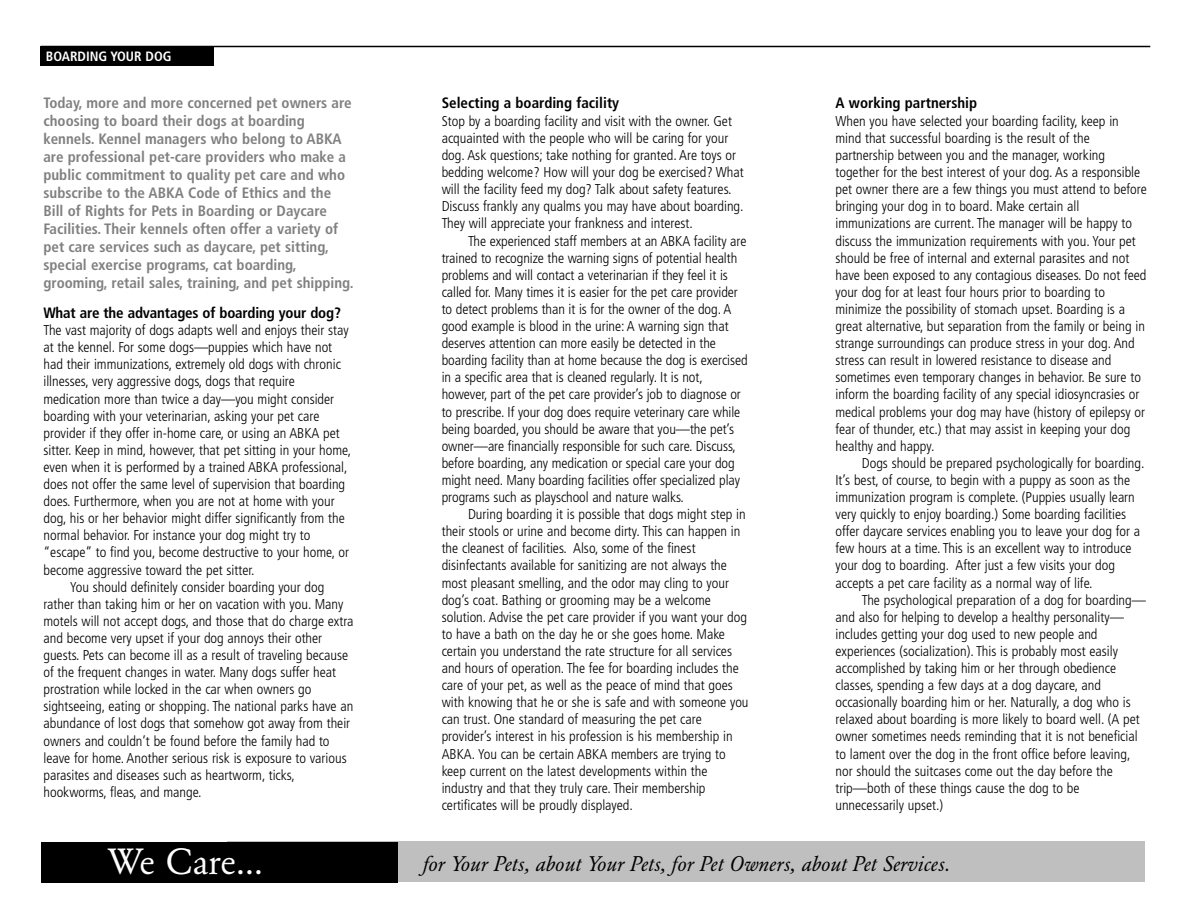
<style>
.page{position:relative;width:1188px;height:918px;background:#fff}
.page>*{position:absolute;margin:0;border:0;box-sizing:border-box;transform-origin:0 0}
.t1{font:36px "Garamond BE";color:#fff}
.t2{font:italic 21px "Garamond BE";letter-spacing:.01em;color:#000}
.t3{font:700 condensed 15px/18px "Frutiger";color:#808080}
.t4{font:700 condensed 15px "Frutiger";color:#000}
.t5{font:300 condensed 14.25px/17.1px "Frutiger";color:#000}
.t6{font:700 condensed 13.5px "Frutiger";color:#fff}
</style>
<div class="page">
<div style="left:227px;top:842px;width:918px;height:40px;background:#bfbfbf"></div>
<div style="left:41px;top:842px;width:356px;height:40px;background:#000"></div>
<hr style="left:41px;top:46px;width:1109px;height:1px;background:#000">
<div style="left:40px;top:46px;width:174px;height:19px;background:#000"></div>
<p class="t6" style="left:46px;top:51px;width:127px">BOARDING YOUR DOG</p>
<p class="t3" style="left:43px;top:95px;width:312px">Today, more and more concerned pet owners are choosing to board their dogs at boarding kennels. Kennel managers who belong to ABKA are professional pet-care providers who make a public commitment to quality pet care and who subscribe to the ABKA Code of Ethics and the Bill of Rights for Pets in Boarding or Daycare Facilities. Their kennels often offer a variety of pet care services such as daycare, pet sitting, special exercise programs, cat boarding, grooming, retail sales, training, and pet shipping.</p>
<p class="t4" style="left:43px;top:306px;width:299px">What are the advantages of boarding your dog?</p>
<p class="t5" style="left:43px;top:323px;width:307px">The vast majority of dogs adapts well and enjoys their stay</p>
<p class="t5" style="left:43px;top:340px;width:290px">at the kennel. For some dogs—puppies which have not</p>
<p class="t5" style="left:43px;top:357px;width:299px">had their immunizations, extremely old dogs with chronic</p>
<p class="t5" style="left:43px;top:374px;width:253px">illnesses, very aggressive dogs, dogs that require</p>
<p class="t5" style="left:43px;top:391px;width:292px">medication more than twice a day—you might consider</p>
<p class="t5" style="left:43px;top:408px;width:278px">boarding with your veterinarian, asking your pet care</p>
<p class="t5" style="left:43px;top:425px;width:298px">provider if they offer in-home care, or using an ABKA pet</p>
<p class="t5" style="left:43px;top:443px;width:309px">sitter. Keep in mind, however, that pet sitting in your home,</p>
<p class="t5" style="left:43px;top:460px;width:306px">even when it is performed by a trained ABKA professional,</p>
<p class="t5" style="left:43px;top:477px;width:303px">does not offer the same level of supervision that boarding</p>
<p class="t5" style="left:43px;top:494px;width:293px">does. Furthermore, when you are not at home with your</p>
<p class="t5" style="left:43px;top:511px;width:303px">dog, his or her behavior might differ significantly from the</p>
<p class="t5" style="left:43px;top:528px;width:268px">normal behavior. For instance your dog might try to</p>
<p class="t5" style="left:43px;top:545px;width:307px">“escape” to find you, become destructive to your home, or</p>
<p class="t5" style="left:43px;top:562px;width:213px">become aggressive toward the pet sitter.</p>
<p class="t5" style="left:70px;top:579px;width:256px">You should definitely consider boarding your dog</p>
<p class="t5" style="left:43px;top:596px;width:302px">rather than taking him or her on vacation with you. Many</p>
<p class="t5" style="left:43px;top:614px;width:312px">motels will not accept dogs, and those that do charge extra</p>
<p class="t5" style="left:43px;top:631px;width:280px">and become very upset if your dog annoys their other</p>
<p class="t5" style="left:43px;top:648px;width:306px">guests. Pets can become ill as a result of traveling because</p>
<p class="t5" style="left:43px;top:665px;width:294px">of the frequent changes in water. Many dogs suffer heat</p>
<p class="t5" style="left:43px;top:682px;width:269px">prostration while locked in the car when owners go</p>
<p class="t5" style="left:43px;top:699px;width:311px">sightseeing, eating or shopping. The national parks have an</p>
<p class="t5" style="left:43px;top:716px;width:308px">abundance of lost dogs that somehow got away from their</p>
<p class="t5" style="left:43px;top:733px;width:288px">owners and couldn’t be found before the family had to</p>
<p class="t5" style="left:43px;top:750px;width:305px">leave for home. Another serious risk is exposure to various</p>
<p class="t5" style="left:43px;top:767px;width:253px">parasites and diseases such as heartworm, ticks,</p>
<p class="t5" style="left:43px;top:785px;width:160px">hookworms, fleas, and mange.</p>
<p class="t4" style="left:442px;top:97px;width:179px">Selecting a boarding facility</p>
<p class="t5" style="left:442px;top:113px;width:304px">Stop by a boarding facility and visit with the owner. Get acquainted with the people who will be caring for your dog. Ask questions; take nothing for granted. Are toys or bedding welcome? How will your dog be exercised? What will the facility feed my dog? Talk about safety features.<br>Discuss frankly any qualms you may have about boarding.<br>They will appreciate your frankness and interest.</p>
<p class="t5" style="left:442px;top:233px;width:307px;text-indent:26px">The experienced staff members at an ABKA facility are trained to recognize the warning signs of potential health problems and will contact a veterinarian if they feel it is called for. Many times it is easier for the pet care provider to detect problems than it is for the owner of the dog. A good example is blood in the urine: A warning sign that deserves attention can more easily be detected in the boarding facility than at home because the dog is exercised in a specific area that is cleaned regularly. It is not, however, part of the pet care provider’s job to diagnose or to prescribe. If your dog does require veterinary care while being boarded, you should be aware that you—the pet’s owner—are financially responsible for such care. Discuss, before boarding, any medication or special care your dog might need. Many boarding facilities offer specialized play programs such as playschool and nature walks.</p>
<p class="t5" style="left:442px;top:507px;width:308px;text-indent:26px">During boarding it is possible that dogs might step in their stools or urine and become dirty. This can happen in the cleanest of facilities. Also, some of the finest disinfectants available for sanitizing are not always the most pleasant smelling, and the odor may cling to your dog’s coat. Bathing or grooming may be a welcome solution. Advise the pet care provider if you want your dog to have a bath on the day he or she goes home. Make certain you understand the rate structure for all services and hours of operation. The fee for boarding includes the care of your pet, as well as the peace of mind that goes with knowing that he or she is safe and with someone you can trust. One standard of measuring the pet care provider’s interest in his profession is his membership in ABKA. You can be certain ABKA members are trying to keep current on the latest developments within the industry and that they truly care. Their membership certificates will be proudly displayed.</p>
<p class="t4" style="left:835px;top:97px;width:143px">A working partnership</p>
<p class="t5" style="left:835px;top:113px;width:313px">When you have selected your boarding facility, keep in mind that successful boarding is the result of the partnership between you and the manager, working together for the best interest of your dog. As a responsible pet owner there are a few things you must attend to before bringing your dog in to board. Make certain all immunizations are current. The manager will be happy to discuss the immunization requirements with you. Your pet should be free of internal and external parasites and not have been exposed to any contagious diseases. Do not feed your dog for at least four hours prior to boarding to minimize the possibility of stomach upset. Boarding is a great alternative, but separation from the family or being in strange surroundings can produce stress in your dog. And stress can result in lowered resistance to disease and sometimes even temporary changes in behavior. Be sure to inform the boarding facility of any special idiosyncrasies or medical problems your dog may have (history of epilepsy or fear of thunder, etc.) that may assist in keeping your dog healthy and happy.</p>
<p class="t5" style="left:835px;top:455px;width:311px;text-indent:26px">Dogs should be prepared psychologically for boarding.<br>It’s best, of course, to begin with a puppy as soon as the immunization program is complete. (Puppies usually learn very quickly to enjoy boarding.) Some boarding facilities offer daycare services enabling you to leave your dog for a few hours at a time. This is an excellent way to introduce your dog to boarding. After just a few visits your dog accepts a pet care facility as a normal way of life.</p>
<p class="t5" style="left:835px;top:592px;width:312px;text-indent:26px">The psychological preparation of a dog for boarding— and also for helping to develop a healthy personality— includes getting your dog used to new people and experiences (socialization). This is probably most easily accomplished by taking him or her through obedience classes, spending a few days at a dog daycare, and occasionally boarding him or her. Naturally, a dog who is relaxed about boarding is more likely to board well. (A pet owner sometimes needs reminding that it is not beneficial to lament over the dog in the front office before leaving, nor should the suitcases come out the day before the trip—both of these things cause the dog to be unnecessarily upset.)</p>
<h1 class="t1" style="left:108px;top:847px;width:157px">We Care...</h1>
<h2 class="t2" style="left:423px;top:855px;width:529px">for Your Pets, about Your Pets, for Pet Owners, about Pet Services.</h2>
</div>
